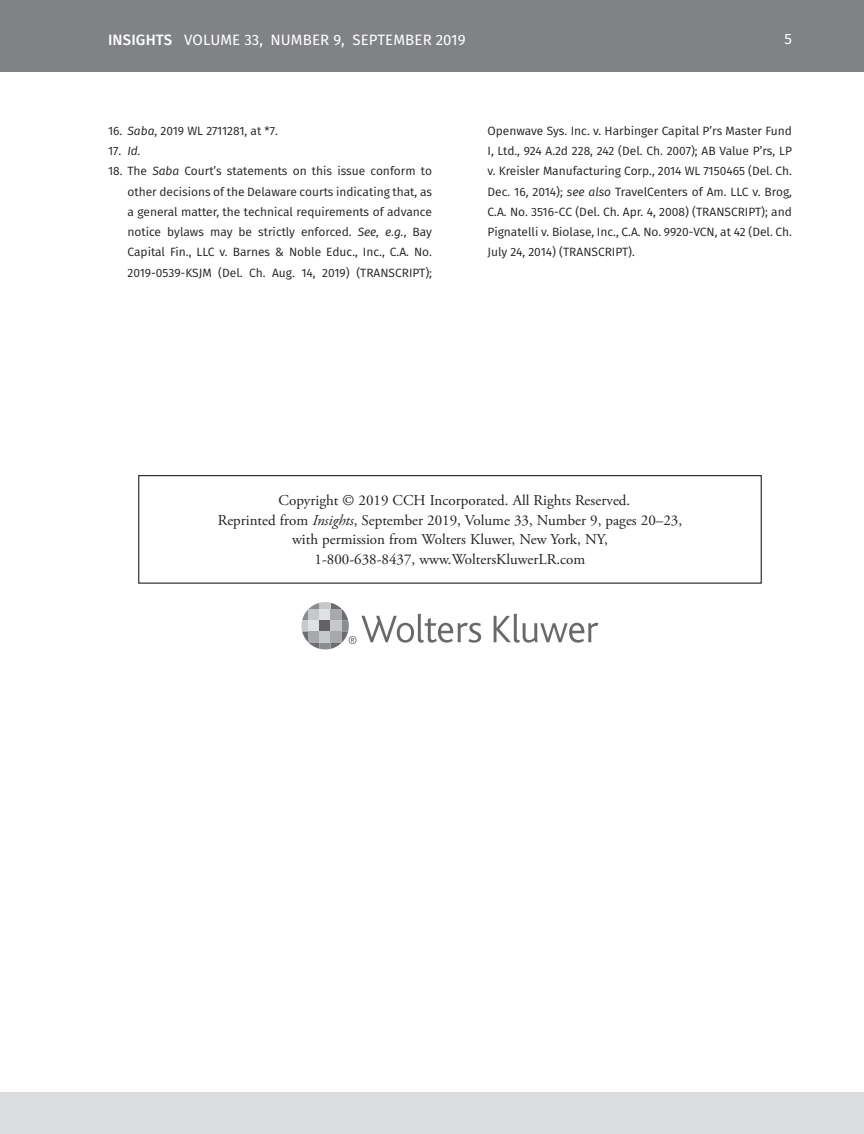
<style>
.page{position:relative;width:864px;height:1134px;background:#fff}
.page>*{position:absolute;margin:0;border:0;box-sizing:border-box;transform-origin:0 0}
.t1{font:15px/19.5px "Adobe Garamond Pro";color:#231f20;text-align:center}
.t2{font:15px "Fira Sans";letter-spacing:.01em;color:#fff}
.t3{font:12px/20.2px "Fira Sans";color:#231f20;text-align:justify}
.s1{font-weight:500}
.s2{font-style:italic}
</style>
<div class="page">
<div style="left:0;top:0;width:864px;height:72px;background:#808285"></div>
<div style="left:0;top:1092px;width:864px;height:42px;background:#dcdddf"></div>
<div style="left:138px;top:475px;width:624px;height:109px;border:1px solid #231f20"></div>
<svg style="left:494px;top:614px;width:104px;height:29px"></svg>
<svg style="left:302px;top:602px;width:179px;height:47px"></svg>
<p class="t2" style="left:108px;top:28px;width:359px"><span class="s1">INSIGHTS</span> VOLUME 33, NUMBER 9, SEPTEMBER 2019</p>
<p class="t2" style="left:784px;top:28px;width:9px">5</p>
<p class="t3" style="left:108px;top:120px;width:172px">16. <span class="s2">Saba</span>, 2019 WL 2711281, at *7.</p>
<p class="t3" style="left:108px;top:141px;width:34px">17. <span class="s2">Id.</span></p>
<p class="t3" style="left:128px;top:161px;width:306px;text-indent:-20px">18. The <span class="s2">Saba</span> Court’s statements on this issue conform to other decisions of the Delaware courts indicating that, as a general matter, the technical requirements of advance notice bylaws may be strictly enforced. <span class="s2">See, e.g.</span>, Bay Capital Fin., LLC v. Barnes &amp; Noble Educ., Inc., C.A. No.<br>2019-0539-KSJM (Del. Ch. Aug. 14, 2019) (TRANSCRIPT);</p>
<p class="t3" style="left:488px;top:120px;width:306px">Openwave Sys. Inc. v. Harbinger Capital P’rs Master Fund I, Ltd., 924 A.2d 228, 242 (Del. Ch. 2007); AB Value P’rs, LP v. Kreisler Manufacturing Corp., 2014 WL 7150465 (Del. Ch.<br>Dec. 16, 2014); <span class="s2">see also</span> TravelCenters of Am. LLC v. Brog, C.A. No. 3516-CC (Del. Ch. Apr. 4, 2008) (TRANSCRIPT); and Pignatelli v. Biolase, Inc., C.A. No. 9920-VCN, at 42 (Del. Ch.<br>July 24, 2014) (TRANSCRIPT).</p>
<p class="t1" style="left:218px;top:491px;width:466px">Copyright © 2019 CCH Incorporated. All Rights Reserved.<br>Reprinted from <span class="s2">Insights</span>, September 2019, Volume 33, Number 9, pages 20–23, with permission from Wolters Kluwer, New York, NY,<br>1-800-638-8437, www.WoltersKluwerLR.com</p>
</div>
